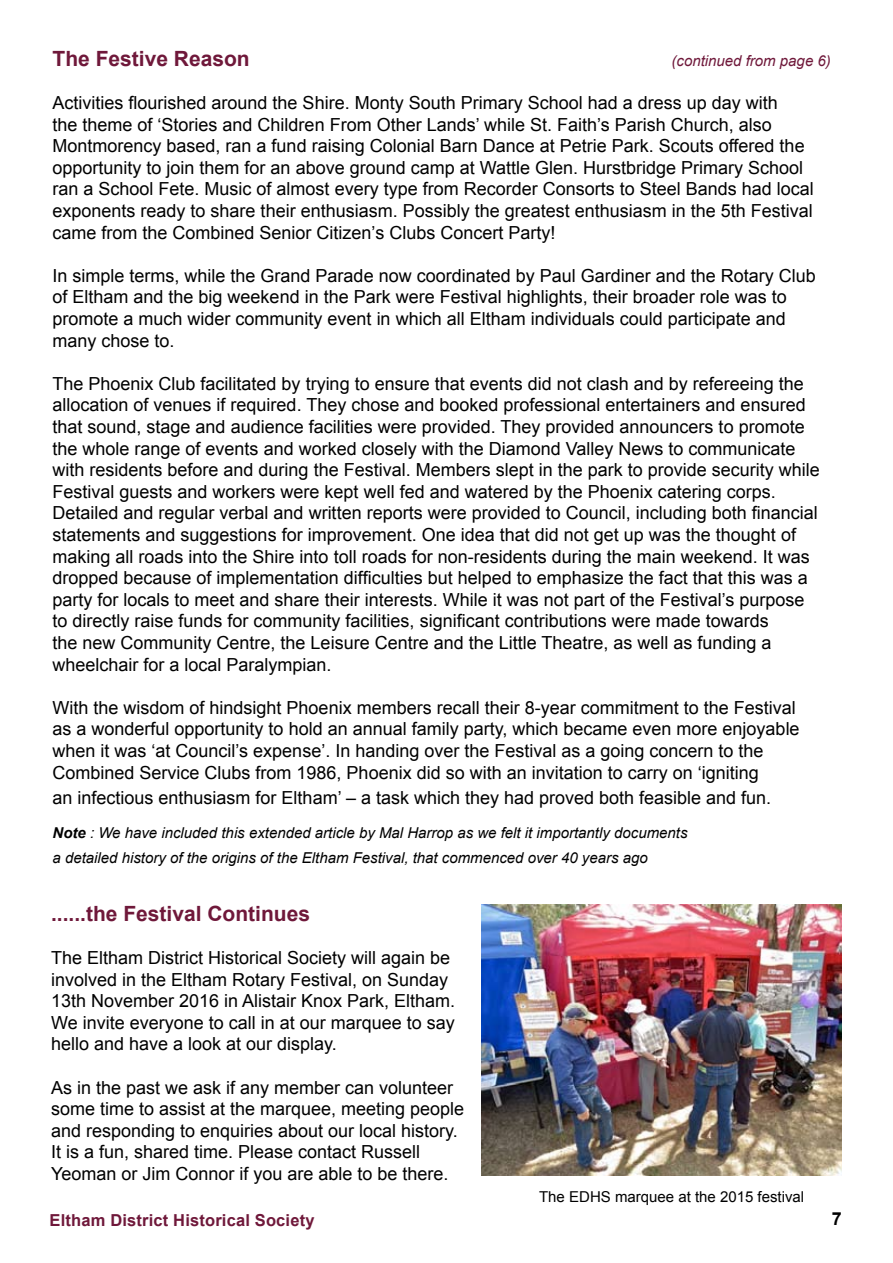
<style>
.page{position:relative;width:893px;height:1263px;background:#fff}
.page>*{position:absolute;margin:0;border:0;box-sizing:border-box;transform-origin:0 0}
.t1{font:700 21px "Arial";color:#6f183a}
.t2{font:18px/21.6px "Arial";color:#000}
.t3{font:700 18px "Arial";color:#000}
.t4{font:700 16.5px "Arial";letter-spacing:.01em;color:#6f183a}
.t5{font:italic 15px/25.2px "Arial";color:#000}
.t6{font:15px "Arial";color:#000}
.t7{font:italic 15px "Arial";color:#6f183a}
.s1{font-weight:700}
</style>
<div class="page">
<img style="left:482px;top:905px;width:360px;height:271px">
<p class="t1" style="left:53px;top:44px;width:199px">The Festive Reason</p>
<p class="t7" style="left:672px;top:51px;width:161px">(continued from page 6)</p>
<p class="t2" style="left:53px;top:92px;width:763px">Activities flourished around the Shire. Monty South Primary School had a dress up day with<br>the theme of ‘Stories and Children From Other Lands’ while St. Faith’s Parish Church, also Montmorency based, ran a fund raising Colonial Barn Dance at Petrie Park. Scouts offered the opportunity to join them for an above ground camp at Wattle Glen. Hurstbridge Primary School ran a School Fete. Music of almost every type from Recorder Consorts to Steel Bands had local exponents ready to share their enthusiasm. Possibly the greatest enthusiasm in the 5th Festival came from the Combined Senior Citizen’s Clubs Concert Party!</p>
<p class="t2" style="left:53px;top:265px;width:765px">In simple terms, while the Grand Parade now coordinated by Paul Gardiner and the Rotary Club of Eltham and the big weekend in the Park were Festival highlights, their broader role was to promote a much wider community event in which all Eltham individuals could participate and many chose to.</p>
<p class="t2" style="left:53px;top:373px;width:769px">The Phoenix Club facilitated by trying to ensure that events did not clash and by refereeing the allocation of venues if required. They chose and booked professional entertainers and ensured that sound, stage and audience facilities were provided. They provided announcers to promote the whole range of events and worked closely with the Diamond Valley News to communicate with residents before and during the Festival. Members slept in the park to provide security while Festival guests and workers were kept well fed and watered by the Phoenix catering corps.<br>Detailed and regular verbal and written reports were provided to Council, including both financial statements and suggestions for improvement. One idea that did not get up was the thought of making all roads into the Shire into toll roads for non-residents during the main weekend. It was dropped because of implementation difficulties but helped to emphasize the fact that this was a party for locals to meet and share their interests. While it was not part of the Festival’s purpose to directly raise funds for community facilities, significant contributions were made towards<br>the new Community Centre, the Leisure Centre and the Little Theatre, as well as funding a wheelchair for a local Paralympian.</p>
<p class="t2" style="left:53px;top:697px;width:749px">With the wisdom of hindsight Phoenix members recall their 8-year commitment to the Festival as a wonderful opportunity to hold an annual family party, which became even more enjoyable when it was ‘at Council’s expense’. In handing over the Festival as a going concern to the Combined Service Clubs from 1986, Phoenix did so with an invitation to carry on ‘igniting</p>
<p class="t2" style="left:53px;top:787px;width:720px">an infectious enthusiasm for Eltham’ – a task which they had proved both feasible and fun.</p>
<p class="t5" style="left:53px;top:820px;width:636px"><span class="s1">Note</span> : We have included this extended article by Mal Harrop as we felt it importantly documents a detailed history of the origins of the Eltham Festival, that commenced over 40 years ago</p>
<p class="t1" style="left:51px;top:899px;width:261px">......the Festival Continues</p>
<p class="t2" style="left:51px;top:947px;width:406px">The Eltham District Historical Society will again be involved in the Eltham Rotary Festival, on Sunday 13th November 2016 in Alistair Knox Park, Eltham.<br>We invite everyone to call in at our marquee to say hello and have a look at our display.</p>
<p class="t2" style="left:51px;top:1077px;width:415px">As in the past we ask if any member can volunteer some time to assist at the marquee, meeting people and responding to enquiries about our local history.<br>It is a fun, shared time. Please contact Russell Yeoman or Jim Connor if you are able to be there.</p>
<p class="t4" style="left:50px;top:1209px;width:266px">Eltham District Historical Society</p>
<p class="t6" style="left:539px;top:1186px;width:267px">The EDHS marquee at the 2015 festival</p>
<p class="t3" style="left:832px;top:1207px;width:12px">7</p>
</div>
